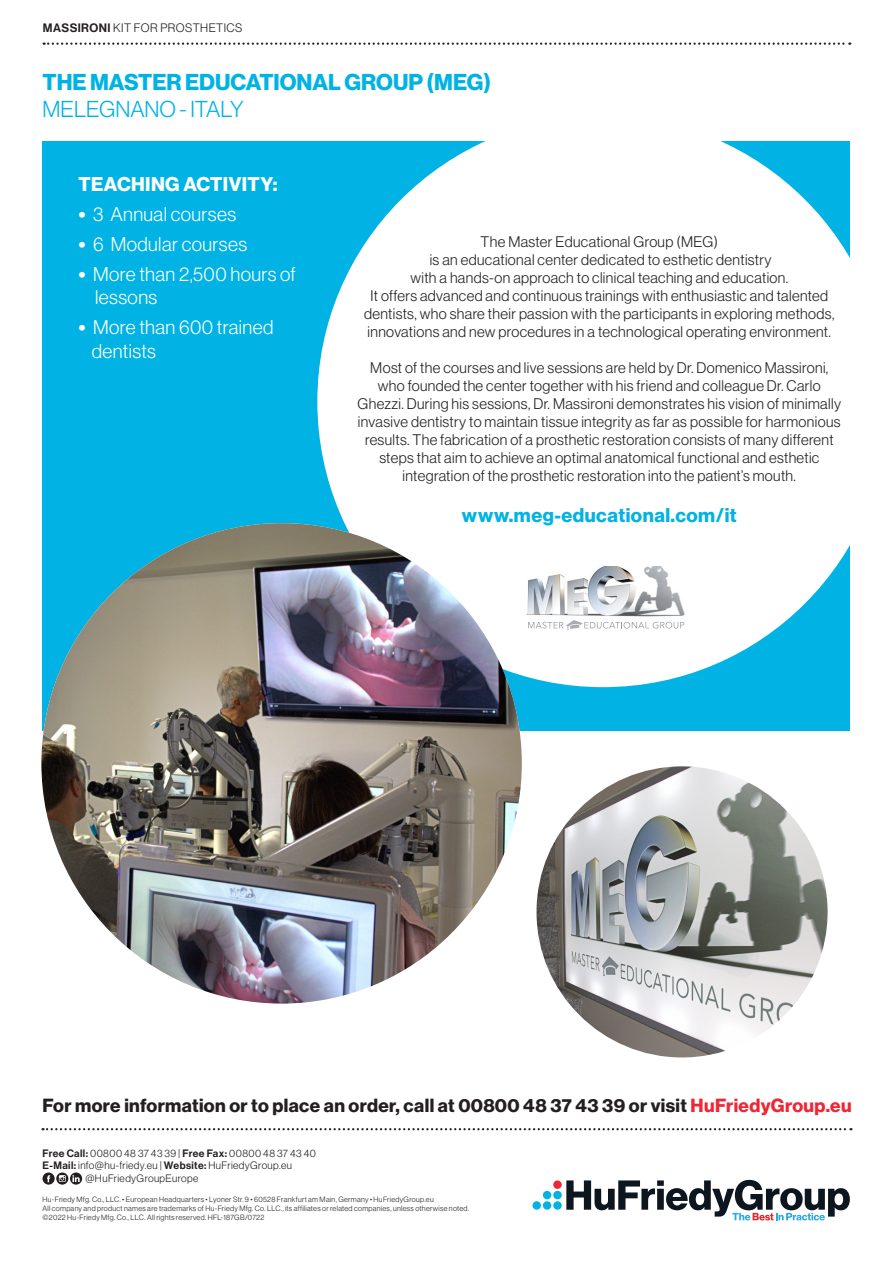
<style>
.page{position:relative;width:893px;height:1263px;background:#fff}
.page>*{position:absolute;margin:0;border:0;box-sizing:border-box;transform-origin:0 0}
.t1{font:22.5px "N Haas Grotesk DS Pro 75 Bd";color:#00b3e4}
.t2{font:22.5px "N Haas Grotesk DS Pro 45 Lt";color:#00b3e4}
.t3{font:19.5px "N Haas Grotesk DS Pro 45 Lt";letter-spacing:.02em;color:#fff}
.t4{font:19.5px "N Haas Grotesk DS Pro 75 Bd";letter-spacing:.025em;color:#00b3e4}
.t5{font:19.5px "N Haas Grotesk DS Pro 75 Bd";letter-spacing:.02em;color:#fff}
.t6{font:18.6px "N Haas Grotesk DS Pro 75 Bd";letter-spacing:.02em;color:#231f20}
.t7{font:15px/18px "N Haas Grotesk DS Pro 45 Lt";letter-spacing:.025em;color:#231f20;text-align:center}
.t8{font:12px "N Haas Grotesk DS Pro 45 Lt";letter-spacing:.035em;color:#231f20}
.t9{font:10.5px "N Haas Grotesk DS Pro 45 Lt";letter-spacing:.04em;color:#231f20}
.t10{font:7.5px/9px "N Haas Grotesk DS Pro 45 Lt";letter-spacing:.04em;color:#231f20}
.s1{font-family:"N Haas Grotesk DS Pro 65 Md"}
.s2{font-family:"N Haas Grotesk DS Pro 75 Bd"}
.s3{color:#ed2736}
</style>
<div class="page">
<svg style="left:43px;top:1128px;width:808px;height:2px"></svg>
<div style="left:553px;top:1201px;width:9px;height:9px;background:#00b3e4;border-radius:50%"></div>
<div style="left:553px;top:1191px;width:9px;height:8px;background:#00b3e4;border-radius:50%"></div>
<div style="left:543px;top:1201px;width:8px;height:9px;background:#00b3e4;border-radius:50%"></div>
<div style="left:532px;top:1201px;width:9px;height:9px;background:#00b3e4;border-radius:50%"></div>
<div style="left:543px;top:1191px;width:8px;height:8px;background:#00b3e4;border-radius:50%"></div>
<div style="left:553px;top:1180px;width:9px;height:9px;background:#ed2736;border-radius:50%"></div>
<svg style="left:566px;top:1180px;width:284px;height:40px"></svg>
<svg style="left:43px;top:1172px;width:39px;height:12px"></svg>
<div style="left:43px;top:141px;width:807px;height:589px;background:#00b3e4"></div>
<div style="left:317px;top:116px;width:572px;height:571px;background:#fff;border-radius:50%"></div>
<img style="left:41px;top:523px;width:481px;height:480px;border-radius:240px">
<img style="left:536px;top:766px;width:292px;height:291px;border-radius:146px">
<img style="left:526px;top:566px;width:159px;height:51px">
<svg style="left:528px;top:620px;width:156px;height:10px"></svg>
<svg style="left:44px;top:43px;width:806px;height:2px"></svg>
<p class="t8" style="left:43px;top:21px;width:201px"><span class="s1">MASSIRONI</span> KIT FOR PROSTHETICS</p>
<p class="t1" style="left:43px;top:69px;width:450px">THE MASTER EDUCATIONAL GROUP (MEG)</p>
<p class="t2" style="left:43px;top:96px;width:203px">MELEGNANO - ITALY</p>
<p class="t5" style="left:79px;top:172px;width:200px">TEACHING ACTIVITY:</p>
<p class="t3" style="left:79px;top:203px;width:159px"><span class="s2">•</span> 3 Annual courses</p>
<p class="t3" style="left:79px;top:233px;width:170px"><span class="s2">•</span> 6 Modular courses</p>
<p class="t3" style="left:79px;top:263px;width:219px"><span class="s2">•</span> More than 2,500 hours of</p>
<p class="t3" style="left:95px;top:286px;width:64px">lessons</p>
<p class="t3" style="left:79px;top:316px;width:196px"><span class="s2">•</span> More than 600 trained</p>
<p class="t3" style="left:92px;top:340px;width:66px">dentists</p>
<p class="t7" style="left:481px;top:232px;width:239px">The Master Educational Group (MEG)</p>
<p class="t7" style="left:430px;top:250px;width:343px">is an educational center dedicated to esthetic dentistry</p>
<p class="t7" style="left:410px;top:268px;width:379px">with a hands-on approach to clinical teaching and education.</p>
<p class="t7" style="left:364px;top:286px;width:472px">It offers advanced and continuous trainings with enthusiastic and talented dentists, who share their passion with the participants in exploring methods, innovations and new procedures in a technological operating environment.</p>
<p class="t7" style="left:358px;top:358px;width:485px">Most of the courses and live sessions are held by Dr. Domenico Massironi, who founded the center together with his friend and colleague Dr. Carlo Ghezzi. During his sessions, Dr. Massironi demonstrates his vision of minimally invasive dentistry to maintain tissue integrity as far as possible for harmonious results. The fabrication of a prosthetic restoration consists of many different steps that aim to achieve an optimal anatomical functional and esthetic integration of the prosthetic restoration into the patient’s mouth.</p>
<p class="t4" style="left:462px;top:504px;width:276px">www.meg-educational.com/it</p>
<p class="t6" style="left:43px;top:1095px;width:811px">For more information or to place an order, call at 00800 48 37 43 39 or visit <span class="s3">HuFriedyGroup.eu</span></p>
<p class="t9" style="left:43px;top:1147px;width:275px"><span class="s1">Free Call:</span> 00800 48 37 43 39 | <span class="s1">Free Fax:</span> 00800 48 37 43 40</p>
<p class="t9" style="left:43px;top:1160px;width:251px"><span class="s1">E-Mail:</span> info@hu-friedy.eu | <span class="s1">Website:</span> HuFriedyGroup.eu</p>
<p class="t9" style="left:85px;top:1172px;width:115px">@HuFriedyGroupEurope</p>
<p class="t10" style="left:43px;top:1195px;width:393px">Hu-Friedy Mfg. Co., LLC. • European Headquarters • Lyoner Str. 9 • 60528 Frankfurt am Main, Germany • HuFriedyGroup.eu</p>
<p class="t10" style="left:43px;top:1204px;width:428px">All company and product names are trademarks of Hu-Friedy Mfg. Co. LLC., its affiliates or related companies, unless otherwise noted. ©2022 Hu-Friedy Mfg. Co., LLC. All rights reserved. HFL-187GB/0722</p>
</div>
